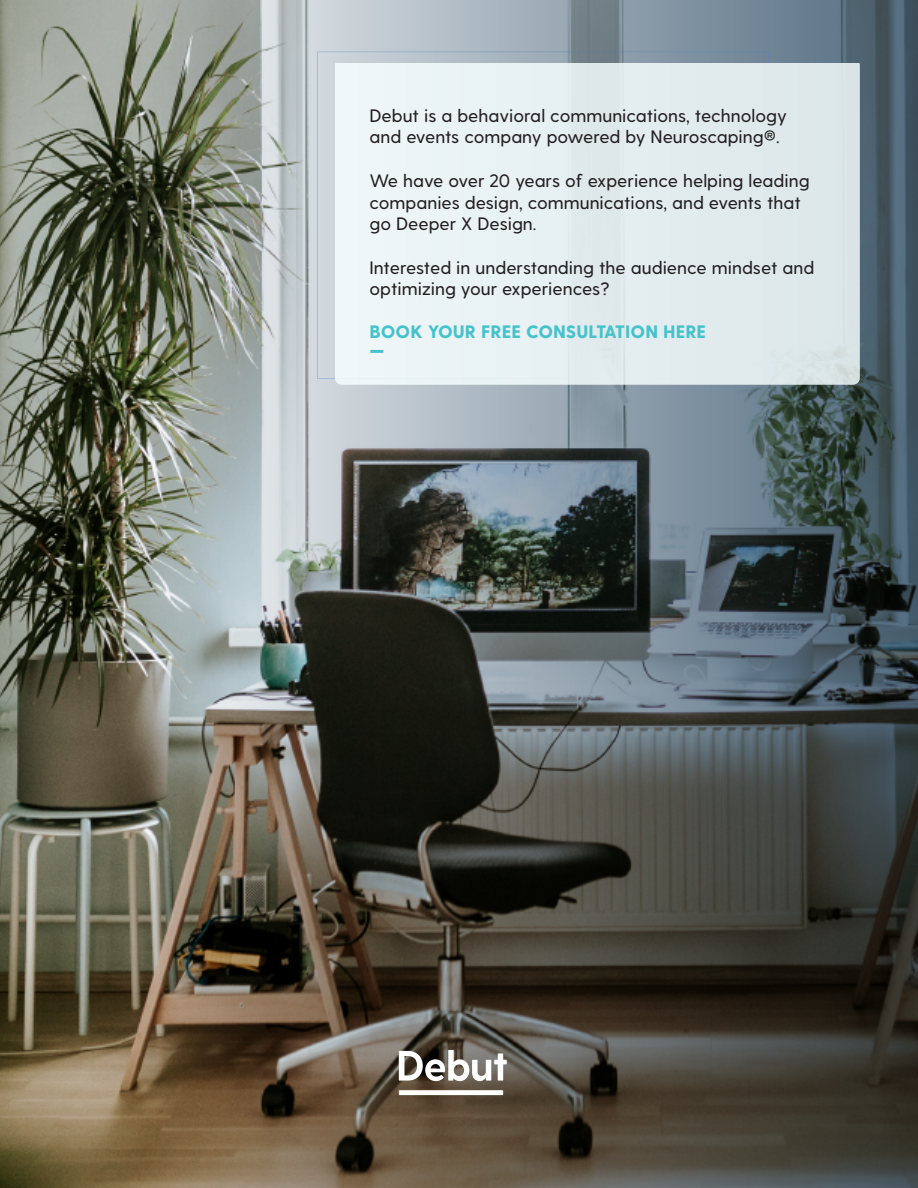
<style>
.page{position:relative;width:918px;height:1188px;background:#fff}
.page>*{position:absolute;margin:0;border:0;box-sizing:border-box;transform-origin:0 0}
.t1{font:700 27.3px "Greycliff CF";color:#45c2cc;scale:.83 1}
.t2{font:500 18px/21.6px "Greycliff CF";color:#231f20}
.t3{font:800 18px "Greycliff CF";color:#45c2cc}
</style>
<div class="page">
<img style="left:0;top:0;width:137px;height:1188px">
<img style="left:137px;top:0;width:780px;height:1188px">
<div style="left:399px;top:1090px;width:104px;height:5px;background:#fff"></div>
<svg style="left:399px;top:1051px;width:108px;height:30px"></svg>
<svg style="left:335px;top:63px;width:525px;height:322px;background:#e5eef0"></svg>
<p class="t2" style="left:370px;top:105px;width:419px">Debut is a behavioral communications, technology and events company powered by Neuroscaping®.</p>
<p class="t2" style="left:370px;top:171px;width:442px">We have over 20 years of experience helping leading companies design, communications, and events that go Deeper X Design.</p>
<p class="t2" style="left:370px;top:257px;width:446px">Interested in understanding the audience mindset and optimizing your experiences?</p>
<p class="t3" style="left:370px;top:321px;width:338px">BOOK YOUR FREE CONSULTATION HERE</p>
<h1 class="t1" style="left:369px;top:333px;width:20px">—</h1>
</div>
